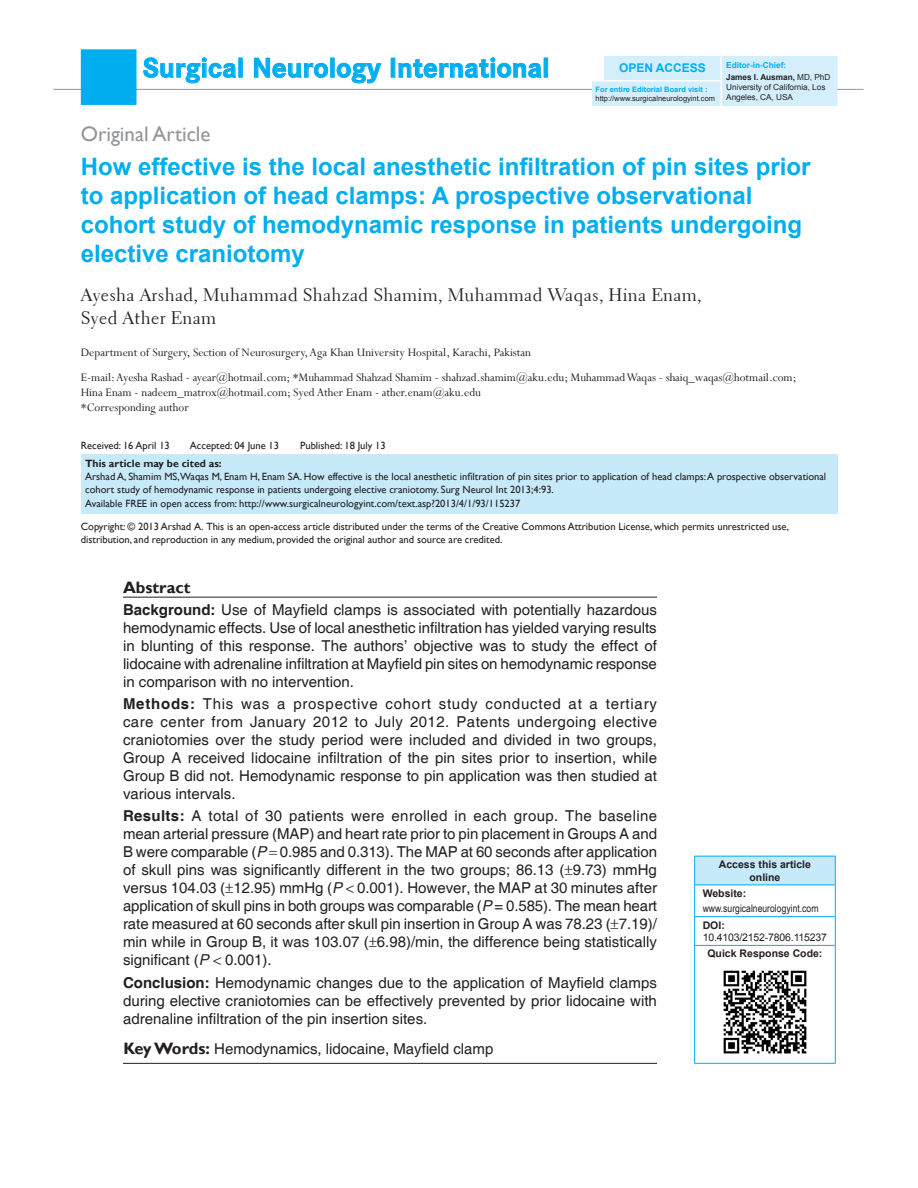
<style>
.page{position:relative;width:918px;height:1188px;background:#fff}
.page>*{position:absolute;margin:0;border:0;box-sizing:border-box;transform-origin:0 0}
.t1{font:700 27px "Corporate SBQ";color:#00aeef}
.AT{font:700 24px/28.8px "Arial";color:#00aeef}
.AH{font:21px "Gill Sans";color:#939598}
.AU{font:18px/22.5px "Transitional 521 BT Roman A";letter-spacing:.015em;color:#231f20}
.ABSH{font:700 16.5px "Gill Sans";color:#231f20}
.ABS{font:15px/18px "Helvetica";color:#231f20;text-align:justify}
.KWD{font:15px "Helvetica";color:#231f20}
.ADD{font:12.75px/15px "Perpetua";color:#231f20}
.AFF{font:12.75px "Perpetua";color:#231f20}
.t2{font:700 12px "Arial";color:#00aeef}
.Published{font:10.5px/12.6px "Gill Sans";color:#231f20}
.AAO{font:700 10.5px/12.6px "Arial";color:#231f20;text-align:center}
.WEB{font:10.5px "Arial Narrow";color:#231f20}
.WEB-2{font:10.5px/12.6px "Arial";letter-spacing:-.015em;color:#231f20}
.WEB-3{font:700 10.5px "Arial";color:#231f20}
.t3{font:8.25px/9.9px "Arial";letter-spacing:-.005em;color:#231f20}
.t4{font:700 8.25px/12px "Arial";color:#00aeef}
.t5{font:7.5px "Arial";color:#231f20}
.t6{font:700 7.5px "Arial";color:#00aeef}
.s1{color:#231f20}
.s2{font-weight:400;color:#231f20}
.s3{font-weight:700}
.s4{font-style:italic}
.s5{font-family:"Gill Sans";font-weight:700;font-size:16.5px}
</style>
<div class="page">
<hr style="left:54px;top:89px;width:810px;height:1px;background:#939598">
<svg style="left:143px;top:57px;width:93px;height:27px"></svg>
<div style="left:239px;top:58px;width:4px;height:20px;border:1px solid #00aeef"></div>
<svg style="left:254px;top:58px;width:74px;height:20px"></svg>
<div style="left:330px;top:58px;width:5px;height:20px;border:1px solid #00aeef"></div>
<svg style="left:337px;top:63px;width:45px;height:21px"></svg>
<svg style="left:398px;top:57px;width:144px;height:33px"></svg>
<div style="left:544px;top:58px;width:4px;height:20px;border:1px solid #00aeef"></div>
<div style="left:81px;top:49px;width:56px;height:56px;background:#00aeef;border:1px solid #00aeef"></div>
<div style="left:723px;top:56px;width:114px;height:50px;background:#d4effb"></div>
<div style="left:605px;top:56px;width:115px;height:24px;background:#d4effb"></div>
<div style="left:593px;top:82px;width:127px;height:24px;background:#d4effb"></div>
<div style="left:695px;top:856px;width:140px;height:29px;background:#c6eafa"></div>
<svg style="left:694px;top:857px;width:1px;height:28px"></svg>
<svg style="left:835px;top:857px;width:1px;height:28px"></svg>
<hr style="left:694px;top:856px;width:142px;height:1px;background:#00aeef">
<hr style="left:694px;top:885px;width:1px;height:31px;background:#00aeef">
<hr style="left:835px;top:885px;width:1px;height:31px;background:#00aeef">
<hr style="left:694px;top:885px;width:142px;height:1px;background:#00aeef">
<svg style="left:694px;top:917px;width:1px;height:28px"></svg>
<svg style="left:835px;top:917px;width:1px;height:28px"></svg>
<hr style="left:694px;top:916px;width:142px;height:1px;background:#00aeef">
<hr style="left:694px;top:946px;width:1px;height:117px;background:#00aeef">
<hr style="left:835px;top:946px;width:1px;height:117px;background:#00aeef">
<hr style="left:694px;top:945px;width:142px;height:1px;background:#00aeef">
<hr style="left:694px;top:1063px;width:142px;height:1px;background:#00aeef">
<img style="left:723px;top:970px;width:84px;height:84px">
<hr style="left:123px;top:597px;width:534px;height:1px;background:#231f20">
<hr style="left:123px;top:1063px;width:534px;height:1px;background:#231f20">
<div style="left:81px;top:454px;width:757px;height:60px;background:#c6eafa"></div>
<h1 class="t1" style="left:143px;top:51px;width:408px">Surgical Neurology International</h1>
<p class="t4" style="left:726px;top:60px;width:106px">Editor-in-Chief:<br><span class="s1">James I. Ausman,</span> <span class="s2">MD, PhD</span></p>
<p class="t3" style="left:726px;top:82px;width:101px">University of California, Los<br>Angeles, CA, USA</p>
<p class="t2" style="left:619px;top:60px;width:88px">OPEN ACCESS</p>
<p class="t6" style="left:596px;top:84px;width:114px">For entire Editorial Board visit :</p>
<p class="t5" style="left:596px;top:93px;width:121px">http://www.surgicalneurologyint.com</p>
<p class="AH" style="left:81px;top:122px;width:131px">Original Article</p>
<p class="AT" style="left:81px;top:153px;width:731px">How effective is the local anesthetic infiltration of pin sites prior to application of head clamps: A prospective observational cohort study of hemodynamic response in patients undergoing elective craniotomy</p>
<p class="AU" style="left:81px;top:284px;width:622px">Ayesha Arshad, Muhammad Shahzad Shamim, Muhammad Waqas, Hina Enam,<br>Syed Ather Enam</p>
<p class="AFF" style="left:81px;top:344px;width:452px">Department of Surgery, Section of Neurosurgery, Aga Khan University Hospital, Karachi, Pakistan</p>
<p class="ADD" style="left:81px;top:370px;width:717px">E‑mail:Ayesha Rashad ‑ ayear@hotmail.com; *Muhammad Shahzad Shamim ‑ shahzad.shamim@aku.edu; Muhammad Waqas ‑ shaiq_waqas@hotmail.com;<br>Hina Enam ‑ nadeem_matrox@hotmail.com; Syed Ather Enam ‑ ather.enam@aku.edu<br>*Corresponding author</p>
<p class="Published" style="left:81px;top:440px;width:97px">Received: 16 April 13 -</p>
<p class="Published" style="left:190px;top:440px;width:91px">Accepted: 04 June 13</p>
<p class="Published" style="left:300px;top:440px;width:87px">Published: 18 July 13</p>
<p class="Published" style="left:85px;top:458px;width:743px"><span class="s3">This article may be cited as:<br></span>Arshad A, Shamim MS,Waqas M, Enam H, Enam SA. How effective is the local anesthetic infiltration of pin sites prior to application of head clamps: A prospective observational cohort study of hemodynamic response in patients undergoing elective craniotomy. Surg Neurol Int 2013;4:93.</p>
<p class="Published" style="left:85px;top:498px;width:437px">Available FREE in open access from: http://www.surgicalneurologyint.com/text.asp?2013/4/1/93/115237</p>
<p class="Published" style="left:81px;top:521px;width:710px">Copyright: © 2013 Arshad A. This is an open‑access article distributed under the terms of the Creative Commons Attribution License, which permits unrestricted use, distribution, and reproduction in any medium, provided the original author and source are credited.</p>
<p class="ABSH" style="left:123px;top:577px;width:69px">Abstract</p>
<p class="ABS" style="left:123px;top:601px;width:536px"><span class="s3">Background:</span> Use of Mayfield clamps is associated with potentially hazardous hemodynamic effects. Use of local anesthetic infiltration has yielded varying results in blunting of this response. The authors’ objective was to study the effect of lidocaine with adrenaline infiltration at Mayfield pin sites on hemodynamic response in comparison with no intervention.</p>
<p class="ABS" style="left:123px;top:695px;width:536px"><span class="s3">Methods:</span> This was a prospective cohort study conducted at a tertiary care center from January 2012 to July 2012. Patents undergoing elective craniotomies over the study period were included and divided in two groups, Group A received lidocaine infiltration of the pin sites prior to insertion, while Group B did not. Hemodynamic response to pin application was then studied at various intervals.</p>
<p class="ABS" style="left:123px;top:808px;width:536px"><span class="s3">Results:</span> A total of 30 patients were enrolled in each group. The baseline mean arterial pressure (MAP) and heart rate prior to pin placement in Groups A and B were comparable (<span class="s4">P</span> 0.985 and 0.313). The MAP at 60 seconds after application of skull pins was significantly different in the two groups; 86.13 ( 9.73) mmHg versus 104.03 ( 12.95) mmHg (<span class="s4">P</span> 0.001). However, the MAP at 30 minutes after application of skull pins in both groups was comparable (<span class="s4">P</span> = 0.585). The mean heart rate measured at 60 seconds after skull pin insertion in Group A was 78.23 ( 7.19)/ min while in Group B, it was 103.07 ( 6.98)/min, the difference being statistically significant (<span class="s4">P</span> 0.001).</p>
<p class="ABS" style="left:123px;top:974px;width:535px"><span class="s3">Conclusion:</span> Hemodynamic changes due to the application of Mayfield clamps during elective craniotomies can be effectively prevented by prior lidocaine with adrenaline infiltration of the pin insertion sites.</p>
<p class="KWD" style="left:123px;top:1041px;width:371px"><span class="s5">Key Words:</span> Hemodynamics, lidocaine, Mayfield clamp</p>
<p class="AAO" style="left:719px;top:858px;width:94px">Access this article online</p>
<p class="WEB-3" style="left:703px;top:886px;width:45px">Website:</p>
<p class="WEB" style="left:703px;top:901px;width:117px">www.surgicalneurologyint.com</p>
<p class="WEB-2" style="left:703px;top:919px;width:126px"><span class="s3">DOI:<br></span>10.4103/2152-7806.115237</p>
<p class="AAO" style="left:707px;top:948px;width:116px">Quick Response Code:</p>
</div>
